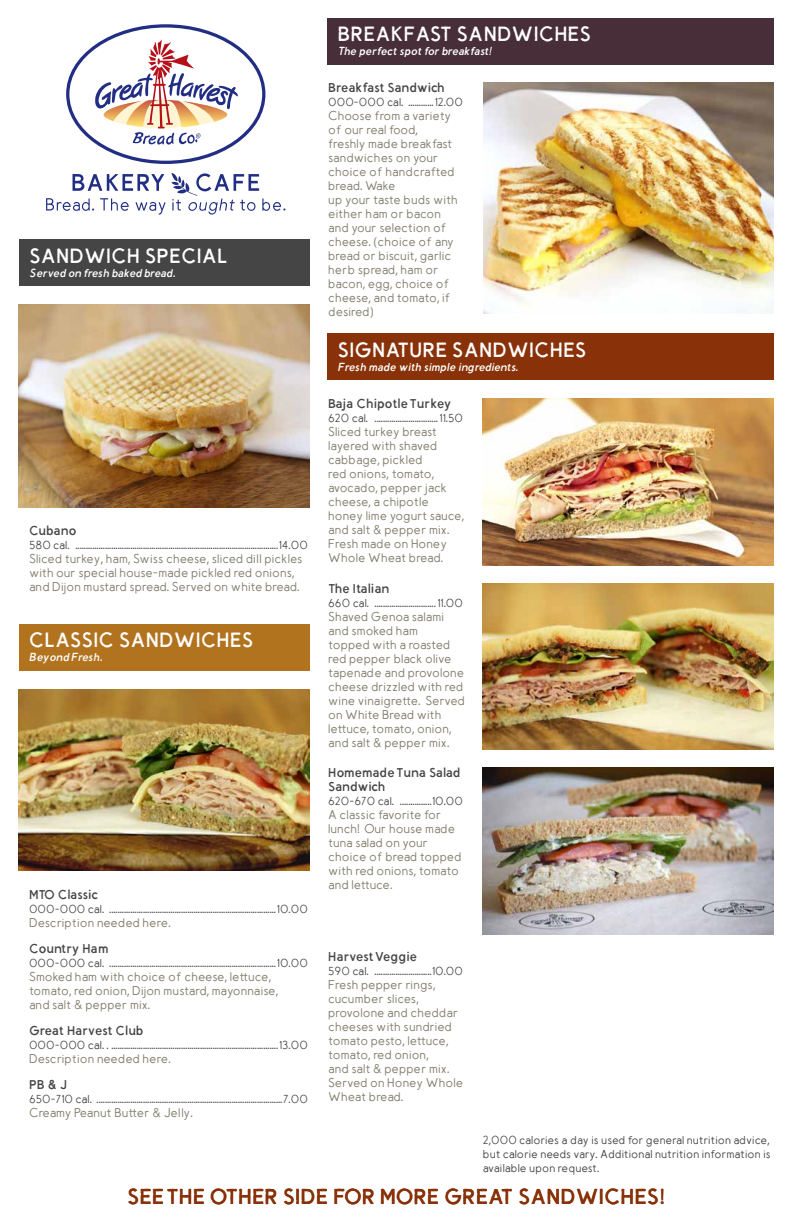
<style>
.page{position:relative;width:792px;height:1224px;background:#fff}
.page>*{position:absolute;margin:0;border:0;box-sizing:border-box;transform-origin:0 0}
.t1{font:22px "GH Simple Rustic";color:#893209}
.t2{font:21px "GH Simple Rustic";color:#fff}
.t3{font:13px/14px "GH Simple Rustic";letter-spacing:-.045em;color:#454545}
.t4{font:600 12px/14px "GH Simple";color:#807d6b}
.t5{font:600 11px/14px "GH Simple";color:#454545;text-align:justify}
.t6{font:italic 700 11px "GH Simple";letter-spacing:-.03em;color:#fff}
.t7{font:italic 700 11px "GH Simple";letter-spacing:-.05em;color:#fff}
.t8{font:italic 700 11px "GH Simple";color:#fff}
</style>
<div class="page">
<div style="left:328px;top:334px;width:446px;height:46px;background:#893209"></div>
<img style="left:483px;top:399px;width:290px;height:166px">
<img style="left:483px;top:583px;width:290px;height:167px">
<img style="left:483px;top:768px;width:290px;height:166px">
<div style="left:328px;top:18px;width:446px;height:46px;background:#472e38"></div>
<img style="left:483px;top:83px;width:291px;height:231px">
<div style="left:19px;top:624px;width:291px;height:46px;background:#b2731f"></div>
<img style="left:19px;top:689px;width:291px;height:182px">
<div style="left:19px;top:240px;width:291px;height:46px;background:#454545"></div>
<img style="left:18px;top:305px;width:292px;height:202px">
<svg style="left:66px;top:24px;width:199px;height:140px"></svg>
<svg style="left:46px;top:173px;width:240px;height:42px"></svg>
<h2 class="t2" style="left:29px;top:244px;width:27px">SANDWICH</h2>
<h2 class="t2" style="left:145px;top:244px;width:37px">SPECIAL</h2>
<p class="t7" style="left:29px;top:267px;width:148px">Served on fresh baked bread.</p>
<p class="t3" style="left:29px;top:524px;width:49px">CUBANO</p>
<p class="t5" style="left:29px;top:539px;width:281px">580 cal. ................................................................................................14.00</p>
<p class="t4" style="left:29px;top:553px;width:275px">Sliced turkey, ham, Swiss cheese, sliced dill pickles with our special house-made pickled red onions, and Dijon mustard spread. Served on white bread.</p>
<h2 class="t2" style="left:29px;top:629px;width:223px">CLASSIC SANDWICHES</h2>
<p class="t8" style="left:29px;top:651px;width:75px">Beyond Fresh.</p>
<p class="t3" style="left:29px;top:888px;width:10px">MTO</p>
<p class="t3" style="left:58px;top:888px;width:42px">CLASSIC</p>
<p class="t5" style="left:29px;top:903px;width:281px">000-000 cal. ...............................................................................10.00</p>
<p class="t4" style="left:29px;top:917px;width:143px">Description needed here.</p>
<p class="t3" style="left:29px;top:942px;width:81px">COUNTRY HAM</p>
<p class="t5" style="left:29px;top:957px;width:281px">000-000 cal. ...............................................................................10.00</p>
<p class="t4" style="left:29px;top:971px;width:251px">Smoked ham with choice of cheese, lettuce, tomato, red onion, Dijon mustard, mayonnaise, and salt &amp; pepper mix.</p>
<p class="t3" style="left:29px;top:1024px;width:116px">GREAT HARVEST CLUB</p>
<p class="t5" style="left:29px;top:1039px;width:281px">000-000 cal. . ...............................................................................13.00</p>
<p class="t4" style="left:29px;top:1053px;width:143px">Description needed here.</p>
<p class="t3" style="left:29px;top:1078px;width:40px">PB &amp; J</p>
<p class="t5" style="left:29px;top:1093px;width:281px">650-710 cal. ........................................................................................7.00</p>
<p class="t4" style="left:29px;top:1107px;width:165px">Creamy Peanut Butter &amp; Jelly.</p>
<h2 class="t2" style="left:338px;top:22px;width:253px">BREAKFAST SANDWICHES</h2>
<p class="t6" style="left:338px;top:45px;width:156px">The perfect spot for breakfast!</p>
<p class="t3" style="left:328px;top:81px;width:118px">BREAKFAST SANDWICH</p>
<p class="t5" style="left:328px;top:96px;width:137px">000-000 cal. ............12.00</p>
<p class="t4" style="left:328px;top:110px;width:131px">Choose from a variety of our real food, freshly made breakfast sandwiches on your choice of handcrafted bread. Wake<br>up your taste buds with either ham or bacon and your selection of cheese. (choice of any bread or biscuit, garlic herb spread, ham or bacon, egg, choice of cheese, and tomato, if desired)</p>
<h2 class="t2" style="left:338px;top:338px;width:248px">SIGNATURE SANDWICHES</h2>
<p class="t6" style="left:338px;top:361px;width:182px">Fresh made with simple ingredients.</p>
<p class="t3" style="left:328px;top:397px;width:125px">BAJA CHIPOTLE TURKEY</p>
<p class="t5" style="left:328px;top:412px;width:137px">620 cal. .............................. 11.50</p>
<p class="t4" style="left:328px;top:426px;width:138px">Sliced turkey breast layered with shaved cabbage, pickled<br>red onions, tomato, avocado, pepper jack cheese, a chipotle honey lime yogurt sauce, and salt &amp; pepper mix.<br>Fresh made on Honey<br>Whole Wheat bread.</p>
<p class="t3" style="left:328px;top:581px;width:63px">THE ITALIAN</p>
<p class="t5" style="left:328px;top:596px;width:137px">660 cal. .............................11.00</p>
<p class="t4" style="left:328px;top:610px;width:138px">Shaved Genoa salami and smoked ham<br>topped with a roasted red pepper black olive tapenade and provolone cheese drizzled with red wine vinaigrette. Served on White Bread with lettuce, tomato, onion, and salt &amp; pepper mix.</p>
<p class="t3" style="left:328px;top:766px;width:134px">HOMEMADE TUNA SALAD<br>SANDWICH</p>
<p class="t5" style="left:328px;top:795px;width:137px">620-670 cal. ...............10.00</p>
<p class="t4" style="left:328px;top:809px;width:135px">A classic favorite for lunch! Our house made tuna salad on your choice of bread topped with red onions, tomato and lettuce.</p>
<p class="t3" style="left:328px;top:950px;width:91px">HARVEST VEGGIE</p>
<p class="t5" style="left:328px;top:965px;width:137px">590 cal. ...........................10.00</p>
<p class="t4" style="left:328px;top:979px;width:137px">Fresh pepper rings, cucumber slices, provolone and cheddar cheeses with sundried tomato pesto, lettuce, tomato, red onion,<br>and salt &amp; pepper mix.<br>Served on Honey Whole<br>Wheat bread.</p>
<p class="t5" style="left:483px;top:1134px;width:289px">2,000 calories a day is used for general nutrition advice, but calorie needs vary. Additional nutrition information is available upon request.</p>
<h1 class="t1" style="left:127px;top:1184px;width:539px">SEE THE OTHER SIDE FOR MORE GREAT SANDWICHES!</h1>
</div>
